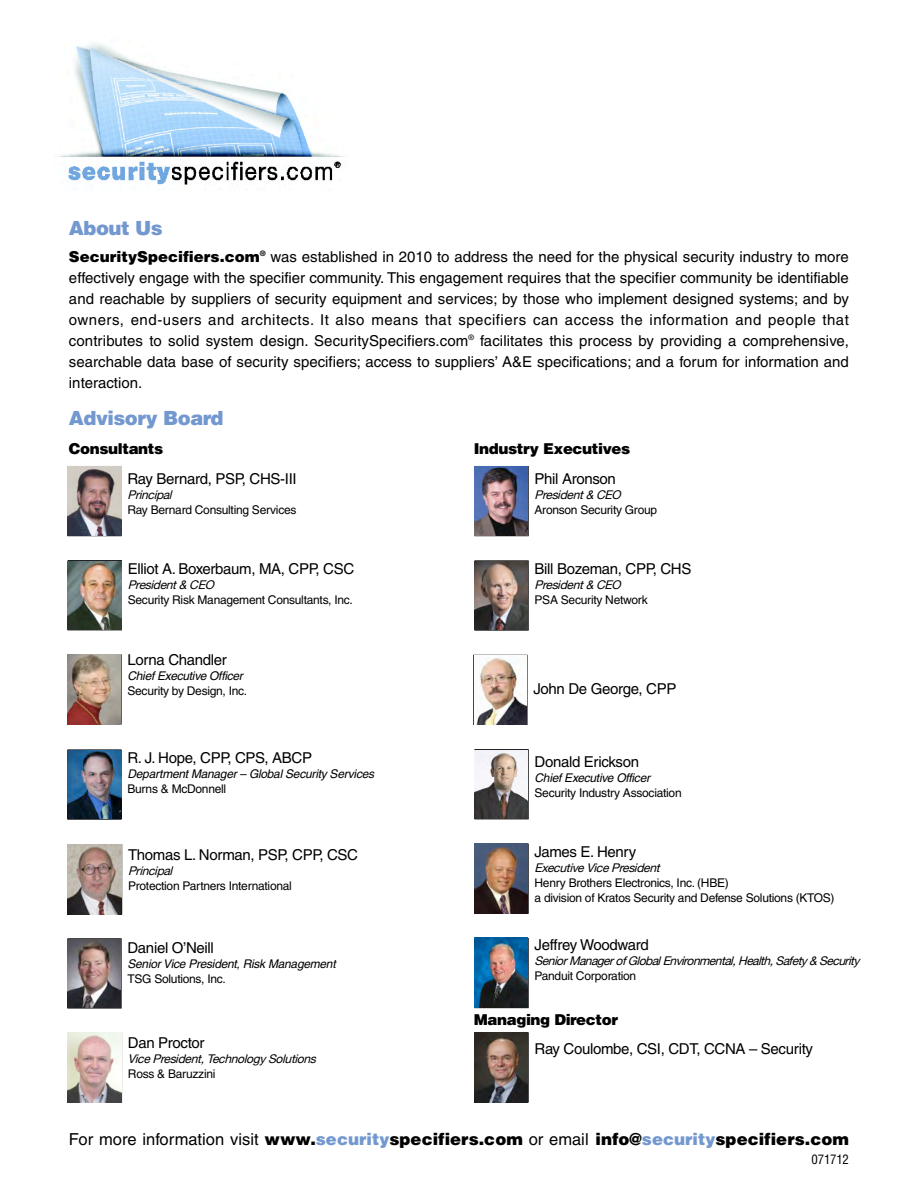
<style>
.page{position:relative;width:918px;height:1188px;background:#fff}
.page>*{position:absolute;margin:0;border:0;box-sizing:border-box;transform-origin:0 0}
.t1{font:900 19.5px "Helvetica";letter-spacing:-.025em;color:#7398cf}
.t2{font:900 16.5px "Helvetica";color:#000}
.t3{font:15px/21px "Helvetica";letter-spacing:-.02em;color:#000;text-align:justify}
.t4{font:900 15px "Helvetica";letter-spacing:-.025em;color:#000}
.t5{font:condensed 12.75px "Helvetica";letter-spacing:-.015em;color:#000}
.t6{font:12px/15px "Helvetica";letter-spacing:-.02em;color:#000}
.t7{font:italic 12px "Helvetica Neue";color:#000}
.t8{font:italic 12px "Helvetica";letter-spacing:-.02em;color:#000}
.s1{font-weight:900}
.s2{font-weight:400}
.s3{color:#7398cf}
</style>
<div class="page">
<img style="left:59px;top:43px;width:286px;height:142px">
<div style="left:475px;top:749px;width:54px;height:70px;border:1px solid #000"></div>
<img style="left:475px;top:750px;width:53px;height:69px">
<img style="left:474px;top:561px;width:54px;height:69px">
<img style="left:474px;top:466px;width:54px;height:70px">
<img style="left:474px;top:843px;width:54px;height:71px">
<img style="left:474px;top:1032px;width:54px;height:70px">
<img style="left:476px;top:658px;width:51px;height:66px">
<img style="left:474px;top:938px;width:54px;height:70px">
<img style="left:68px;top:561px;width:54px;height:69px">
<img style="left:68px;top:466px;width:54px;height:70px">
<img style="left:68px;top:844px;width:54px;height:71px">
<img style="left:68px;top:750px;width:54px;height:69px">
<img style="left:68px;top:655px;width:53px;height:69px">
<div style="left:67px;top:938px;width:54px;height:70px;border:1px solid #000"></div>
<img style="left:68px;top:939px;width:52px;height:69px">
<img style="left:68px;top:1032px;width:54px;height:70px">
<h1 class="t1" style="left:69px;top:220px;width:95px">About Us</h1>
<p class="t3" style="left:69px;top:247px;width:781px"><span class="s1">SecuritySpecifiers.com</span><sup>®</sup> was established in 2010 to address the need for the physical security industry to more effectively engage with the specifier community. This engagement requires that the specifier community be identifiable and reachable by suppliers of security equipment and services; by those who implement designed systems; and by owners, end-users and architects. It also means that specifiers can access the information and people that contributes to solid system design. SecuritySpecifiers.com<sup>®</sup> facilitates this process by providing a comprehensive, searchable data base of security specifiers; access to suppliers’ A&amp;E specifications; and a forum for information and interaction.</p>
<h1 class="t1" style="left:69px;top:411px;width:156px">Advisory Board</h1>
<p class="t4" style="left:69px;top:443px;width:96px">Consultants</p>
<p class="t3" style="left:127px;top:469px;width:171px">Ray Bernard, PSP, CHS-III</p>
<p class="t7" style="left:127px;top:487px;width:49px">Principal</p>
<p class="t6" style="left:127px;top:503px;width:170px">Ray Bernard Consulting Services</p>
<p class="t4" style="left:474px;top:443px;width:158px">Industry Executives</p>
<p class="t3" style="left:535px;top:469px;width:83px">Phil Aronson</p>
<p class="t7" style="left:535px;top:487px;width:91px">President &amp; CEO</p>
<p class="t6" style="left:535px;top:503px;width:124px">Aronson Security Group</p>
<p class="t3" style="left:128px;top:559px;width:228px">Elliot A. Boxerbaum, MA, CPP, CSC</p>
<p class="t7" style="left:128px;top:577px;width:91px">President &amp; CEO</p>
<p class="t6" style="left:128px;top:593px;width:227px">Security Risk Management Consultants, Inc.</p>
<p class="t3" style="left:127px;top:651px;width:101px">Lorna Chandler</p>
<p class="t8" style="left:127px;top:671px;width:117px">Chief Executive Officer</p>
<p class="t6" style="left:127px;top:684px;width:121px">Security by Design, Inc.</p>
<p class="t3" style="left:127px;top:748px;width:186px">R. J. Hope, CPP, CPS, ABCP</p>
<p class="t8" style="left:127px;top:769px;width:248px">Department Manager – Global Security Services</p>
<p class="t6" style="left:127px;top:782px;width:100px">Burns &amp; McDonnell</p>
<p class="t3" style="left:128px;top:846px;width:231px">Thomas L. Norman, PSP, CPP, CSC</p>
<p class="t7" style="left:128px;top:864px;width:49px">Principal</p>
<p class="t6" style="left:128px;top:879px;width:165px">Protection Partners International</p>
<p class="t3" style="left:127px;top:939px;width:88px">Daniel O’Neill</p>
<p class="t8" style="left:127px;top:959px;width:210px">Senior Vice President, Risk Management</p>
<p class="t6" style="left:127px;top:972px;width:100px">TSG Solutions, Inc.</p>
<p class="t3" style="left:128px;top:1033px;width:78px">Dan Proctor</p>
<p class="t7" style="left:128px;top:1051px;width:193px">Vice President, Technology Solutions</p>
<p class="t6" style="left:128px;top:1067px;width:89px">Ross &amp; Baruzzini</p>
<p class="t3" style="left:535px;top:559px;width:158px">Bill Bozeman, CPP, CHS</p>
<p class="t7" style="left:535px;top:577px;width:91px">President &amp; CEO</p>
<p class="t6" style="left:535px;top:593px;width:115px">PSA Security Network</p>
<p class="t3" style="left:533px;top:679px;width:144px">John De George, CPP</p>
<p class="t3" style="left:535px;top:753px;width:106px">Donald Erickson</p>
<p class="t8" style="left:535px;top:773px;width:117px">Chief Executive Officer</p>
<p class="t6" style="left:535px;top:786px;width:149px">Security Industry Association</p>
<p class="t3" style="left:535px;top:843px;width:103px">James E. Henry</p>
<p class="t7" style="left:535px;top:861px;width:130px">Executive Vice President</p>
<p class="t6" style="left:535px;top:876px;width:302px">Henry Brothers Electronics, Inc. (HBE)<br>a division of Kratos Security and Defense Solutions (KTOS)</p>
<p class="t3" style="left:535px;top:936px;width:116px">Jeffrey Woodward</p>
<p class="t7" style="left:535px;top:954px;width:330px">Senior Manager of Global Environmental, Health, Safety &amp; Security</p>
<p class="t6" style="left:535px;top:969px;width:103px">Panduit Corporation</p>
<p class="t4" style="left:474px;top:1014px;width:146px">Managing Director</p>
<p class="t3" style="left:535px;top:1039px;width:280px">Ray Coulombe, CSI, CDT, CCNA – Security</p>
<p class="t2" style="left:69px;top:1133px;width:781px"><span class="s2">For more information visit</span> www.<span class="s3">security</span>specifiers.com <span class="s2">or email</span> info@<span class="s3">security</span>specifiers.com</p>
<p class="t5" style="left:812px;top:1155px;width:39px">071712</p>
</div>
